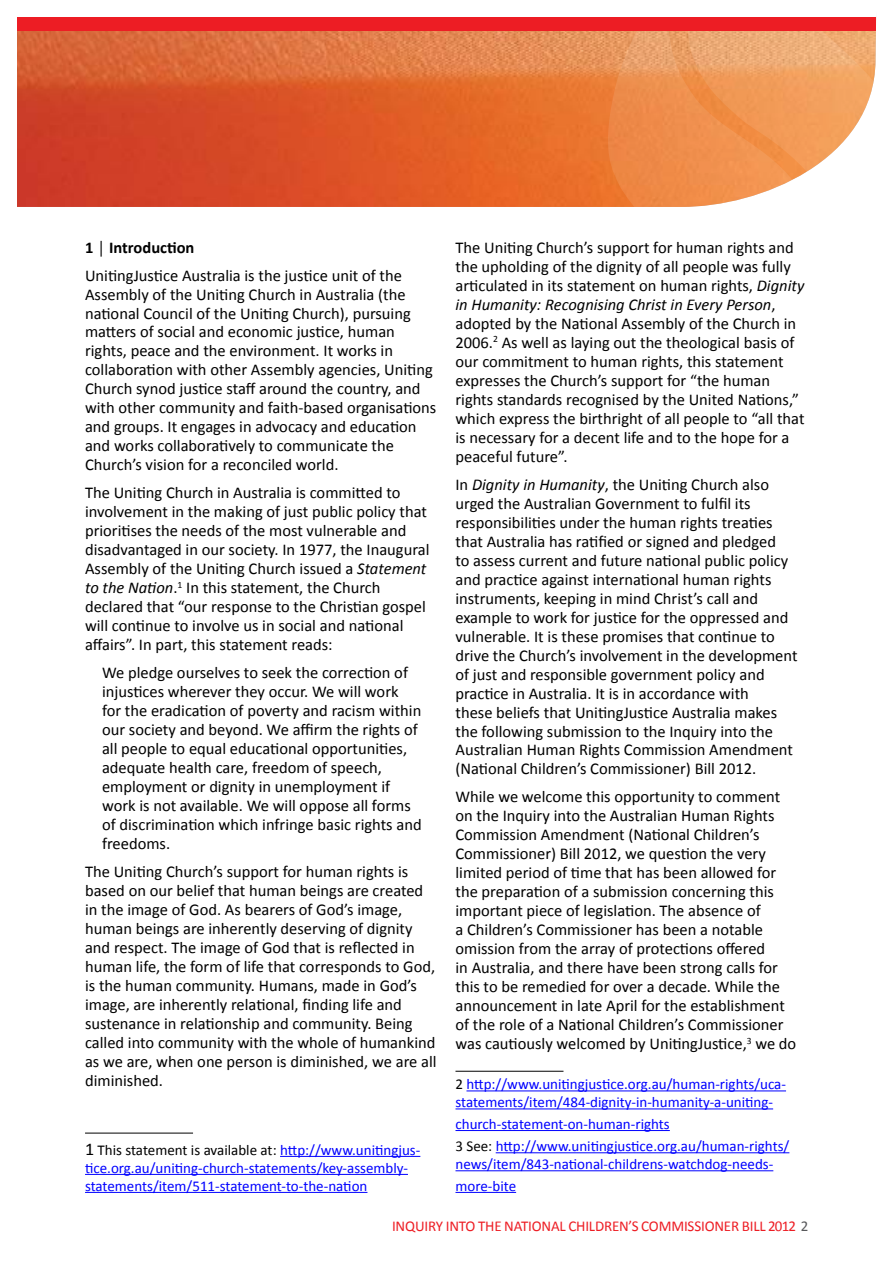
<style>
.page{position:relative;width:893px;height:1263px;background:#fff}
.page>*{position:absolute;margin:0;border:0;box-sizing:border-box;transform-origin:0 0}
.t1{font:16.5px/18.9px "Calibri";color:#000}
.t2{font:700 16.5px "Calibri";color:#000}
.t3{font:15px/18px "Calibri";color:#00f}
.t4{font:15px "Calibri";letter-spacing:-.01em;color:#ed1d24}
.s1{font-style:italic}
.s2{font-size:18px;color:#000}
.s3{color:#000}
.s4{color:#58595b}
</style>
<div class="page">
<img style="left:17px;top:31px;width:581px;height:176px">
<svg style="left:598px;top:31px;width:80px;height:176px;background:#ec8c4c"></svg>
<svg style="left:678px;top:17px;width:199px;height:190px"></svg>
<div style="left:17px;top:17px;width:859px;height:14px;background:#ed1d24"></div>
<hr style="left:85px;top:1133px;width:108px;height:1px;background:#000">
<hr style="left:280px;top:1156px;width:140px;height:1px;background:#00f">
<hr style="left:85px;top:1174px;width:323px;height:1px;background:#00f">
<hr style="left:85px;top:1192px;width:282px;height:1px;background:#00f">
<hr style="left:455px;top:1071px;width:108px;height:1px;background:#000">
<hr style="left:466px;top:1090px;width:320px;height:1px;background:#00f">
<hr style="left:455px;top:1108px;width:318px;height:1px;background:#00f">
<hr style="left:455px;top:1130px;width:215px;height:1px;background:#00f">
<hr style="left:496px;top:1152px;width:293px;height:1px;background:#00f">
<hr style="left:455px;top:1170px;width:318px;height:1px;background:#00f">
<hr style="left:455px;top:1192px;width:61px;height:1px;background:#00f">
<p class="t2" style="left:85px;top:237px;width:111px">1 │ Introduction</p>
<p class="t1" style="left:85px;top:266px;width:353px">UnitingJustice Australia is the justice unit of the Assembly of the Uniting Church in Australia (the national Council of the Uniting Church), pursuing matters of social and economic justice, human rights, peace and the environment. It works in collaboration with other Assembly agencies, Uniting Church synod justice staff around the country, and with other community and faith-based organisations and groups. It engages in advocacy and education and works collaboratively to communicate the Church’s vision for a reconciled world.</p>
<p class="t1" style="left:85px;top:483px;width:346px">The Uniting Church in Australia is committed to involvement in the making of just public policy that prioritises the needs of the most vulnerable and disadvantaged in our society. In 1977, the Inaugural Assembly of the Uniting Church issued a <span class="s1">Statement to the Nation</span>.<sup>1</sup> In this statement, the Church declared that “our response to the Christian gospel will continue to involve us in social and national affairs”. In part, this statement reads:</p>
<p class="t1" style="left:102px;top:663px;width:321px">We pledge ourselves to seek the correction of injustices wherever they occur. We will work for the eradication of poverty and racism within our society and beyond. We affirm the rights of all people to equal educational opportunities, adequate health care, freedom of speech, employment or dignity in unemployment if work is not available. We will oppose all forms of discrimination which infringe basic rights and freedoms.</p>
<p class="t1" style="left:85px;top:862px;width:353px">The Uniting Church’s support for human rights is based on our belief that human beings are created in the image of God. As bearers of God’s image, human beings are inherently deserving of dignity and respect. The image of God that is reflected in human life, the form of life that corresponds to God, is the human community. Humans, made in God’s image, are inherently relational, finding life and sustenance in relationship and community. Being called into community with the whole of humankind as we are, when one person is diminished, we are all diminished.</p>
<p class="t3" style="left:85px;top:1141px;width:337px"><span class="s2">1</span> <span class="s3">This statement is available at:</span> http://www.unitingjus&shy;tice.org.au/uniting-church-statements/key-assembly&shy;statements/item/511-statement-to-the-nation</p>
<p class="t1" style="left:455px;top:238px;width:351px">The Uniting Church’s support for human rights and the upholding of the dignity of all people was fully articulated in its statement on human rights, <span class="s1">Dignity in Humanity: Recognising Christ in Every Person</span>, adopted by the National Assembly of the Church in 2006.<sup>2</sup> As well as laying out the theological basis of our commitment to human rights, this statement expresses the Church’s support for “the human rights standards recognised by the United Nations,” which express the birthright of all people to “all that is necessary for a decent life and to the hope for a peaceful future”.</p>
<p class="t1" style="left:455px;top:475px;width:343px">I n <span class="s1">Dignity in Humanity</span>, the Uniting Church also urged the Australian Government to fulfil its responsibilities under the human rights treaties that Australia has ratified or signed and pledged<br>to assess current and future national public policy and practice against international human rights instruments, keeping in mind Christ’s call and example to work for justice for the oppressed and vulnerable. It is these promises that continue to drive the Church’s involvement in the development of just and responsible government policy and practice in Australia. It is in accordance with<br>these beliefs that UnitingJustice Australia makes the following submission to the Inquiry into the Australian Human Rights Commission Amendment (National Children’s Commissioner) Bill 2012.</p>
<p class="t1" style="left:455px;top:787px;width:342px">While we welcome this opportunity to comment on the Inquiry into the Australian Human Rights Commission Amendment (National Children’s Commissioner) Bill 2012, we question the very limited period of time that has been allowed for the preparation of a submission concerning this important piece of legislation. The absence of<br>a Children’s Commissioner has been a notable omission from the array of protections offered<br>in Australia, and there have been strong calls for this to be remedied for over a decade. While the announcement in late April for the establishment of the role of a National Children’s Commissioner was cautiously welcomed by UnitingJustice,<sup>3</sup> we do</p>
<p class="t3" style="left:455px;top:1075px;width:332px"><span class="s3">2</span> http://www.unitingjustice.org.au/human-rights/uca&shy;statements/item/484-dignity-in-humanity-a-uniting-</p>
<p class="t3" style="left:455px;top:1113px;width:335px;line-height:22.2px">church-statement-on-human-rights<br><span class="s3">3 See:</span> http://www.unitingjustice.org.au/human-rights/</p>
<p class="t3" style="left:455px;top:1153px;width:319px;line-height:21.6px">news/item/843-national-childrens-watchdog-needs&shy;more-bite</p>
<p class="t4" style="left:392px;top:1216px;width:418px">inquiry into the national children’s commissioner bill 2012 <span class="s4">2</span></p>
</div>
